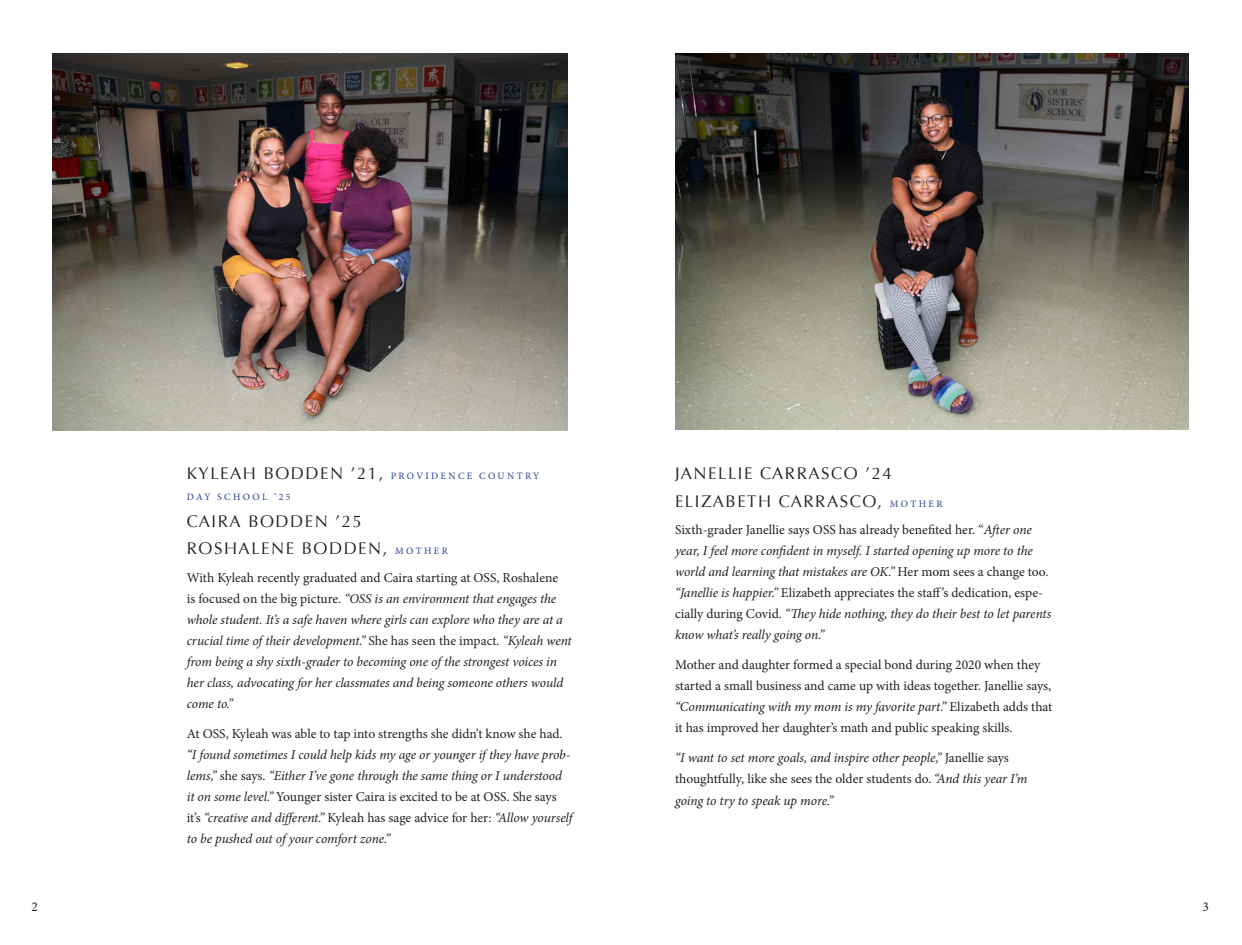
<style>
.page{position:relative;width:1242px;height:945px;background:#fff}
.page>*{position:absolute;margin:0;border:0;box-sizing:border-box;transform-origin:0 0}
.t1{font:16.8px "Optima";letter-spacing:.09em;color:#231f20}
.t2{font:italic 13.5px/21px "Minion Pro";letter-spacing:-.01em;color:#231f20}
.t3{font:13.5px/21px "Minion Pro";color:#231f20}
.t4{font:9.75px/21px "Minion Pro";letter-spacing:.24em;color:#253f8e}
.s1{font-family:"Optima";font-size:16.8px;color:#231f20}
.s2{font-family:"Minion Pro";font-size:9.75px;color:#253f8e}
.s3{font-style:normal}
.s4{font-style:italic}
</style>
<div class="page">
<img style="left:53px;top:53px;width:515px;height:377px">
<img style="left:676px;top:53px;width:512px;height:377px">
<p class="t3" style="left:32px;top:896px;width:8px">2</p>
<p class="t4" style="left:187px;top:465px;width:354px"><span class="s1">KYLEAH BODDEN ’21,</span> PROVIDENCE COUNTRY<br>DAY SCHOOL ’25</p>
<p class="t1" style="left:187px;top:511px;width:177px">CAIRA BODDEN ’25</p>
<p class="t1" style="left:187px;top:539px;width:262px">ROSHALENE BODDEN, <span class="s2">MOTHER</span></p>
<p class="t2" style="left:187px;top:567px;width:386px"><span class="s3">With Kyleah recently graduated and Caira starting at OSS, Roshalene<br>is focused on the big picture.</span> “OSS is an environment that engages the whole student. It’s a safe haven where girls can explore who they are at a crucial time of their development.” <span class="s3">She has seen the impact.</span> “Kyleah went from being a shy sixth-grader to becoming one of the strongest voices in her class, advocating for her classmates and being someone others would come to.”</p>
<p class="t2" style="left:187px;top:723px;width:387px"><span class="s3">At OSS, Kyleah was able to tap into strengths she didn’t know she had. </span>“I found sometimes I could help kids my age or younger if they have prob&shy;lems,” <span class="s3">she says.</span> “Either I’ve gone through the same thing or I understood it on some level.” <span class="s3">Younger sister Caira is excited to be at OSS. She says it’s</span> “creative and different.” <span class="s3">Kyleah has sage advice for her:</span> “Allow yourself to be pushed out of your comfort zone.”</p>
<p class="t1" style="left:675px;top:463px;width:218px">JANELLIE CARRASCO ’24</p>
<p class="t1" style="left:675px;top:491px;width:269px">ELIZABETH CARRASCO, <span class="s2">M O T H E R</span></p>
<p class="t2" style="left:675px;top:520px;width:378px"><span class="s3">Sixth-grader Janellie says OSS has already benefited her. “</span>After one year, I feel more confident in myself. I started opening up more to the world and learning that mistakes are OK.” <span class="s3">Her mom sees a change too. </span>“Janellie is happier.” <span class="s3">Elizabeth appreciates the staff’s dedication, espe&shy;cially during Covid.</span> “They hide nothing, they do their best to let parents know what’s really going on.”</p>
<p class="t3" style="left:675px;top:655px;width:379px">Mother and daughter formed a special bond during 2020 when they started a small business and came up with ideas together. Janellie says, <span class="s4">“Communicating with my mom is my favorite part.”</span> Elizabeth adds that it has improved her daughter’s math and public speaking skills.</p>
<p class="t2" style="left:675px;top:747px;width:354px">“I want to set more goals, and inspire other people,” <span class="s3">Janellie says thoughtfully, like she sees the older students do.</span> “And this year I’m going to try to speak up more.”</p>
<p class="t3" style="left:1203px;top:896px;width:8px">3</p>
</div>
